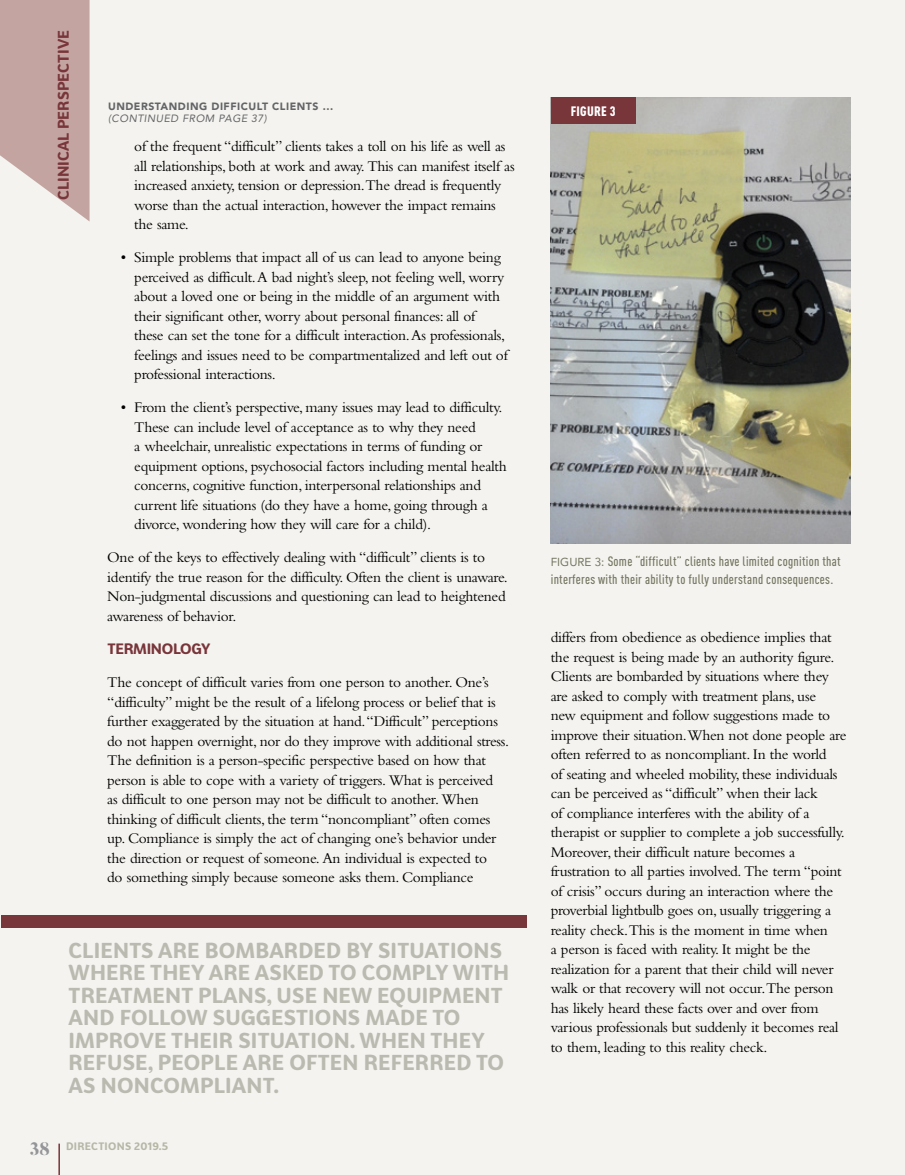
<style>
.page{position:relative;width:905px;height:1175px;background:#fff}
.page>*{position:absolute;margin:0;border:0;box-sizing:border-box;transform-origin:0 0}
.t1{font:700 21px/22.5px "Bw Surco DEMO";letter-spacing:.01em;color:#babab0}
.t2{font:15.3px/19.5px "Bembo";letter-spacing:-.02em;color:#000}
.t3{font:700 15px "Bw Surco DEMO";letter-spacing:.01em;color:#78353a}
.t4{font:700 14.7px "Bw Surco DEMO";letter-spacing:-.02em;color:#78353a}
.t5{font:500 13.5px/17.7px "DIN Cond";letter-spacing:.02em;color:#767662}
.t6{font:900 13.5px "DIN Cond";letter-spacing:.02em;color:#fff}
.t7{font:900 10.5px "Avenir LT Std";letter-spacing:.05em;color:#636466}
.t8{font:italic 10.5px "Avenir LT Std";letter-spacing:.05em;color:#636466}
.t9{font:700 10.5px "Bw Surco DEMO";letter-spacing:.03em;color:#b7b7a8}
.s1{font-family:"Butler";font-weight:800;font-size:18px;color:#939598}
.s2{font-family:"Avenir";font-weight:400;font-size:11.7px}
</style>
<div class="page">
<div style="left:0;top:0;width:904px;height:1174px;background:#f4f3ef"></div>
<svg style="left:0;top:0;width:90px;height:221px;background:#caafab"></svg>
<hr style="left:58px;top:1143px;width:2px;height:31px;background:#78353a">
<div style="left:1px;top:915px;width:525px;height:13px;background:#78353a"></div>
<img style="left:550px;top:98px;width:300px;height:445px">
<div style="left:550px;top:98px;width:85px;height:26px;background:#78353a"></div>
<p class="t3" style="left:53px;top:200px;width:172px;rotate:-90deg">CLINICAL PERSPECTIVE</p>
<p class="t7" style="left:108px;top:100px;width:226px">UNDERSTANDING DIFFICULT CLIENTS ...</p>
<p class="t8" style="left:108px;top:112px;width:160px">(CONTINUED FROM PAGE 37)</p>
<p class="t2" style="left:134px;top:136px;width:382px">of the frequent “difficult” clients takes a toll on his life as well as all relationships, both at work and away. This can manifest itself as increased anxiety, tension or depression.The dread is frequently worse than the actual interaction, however the impact remains the same.</p>
<p class="t2" style="left:134px;top:247px;width:375px;text-indent:-13px">• Simple problems that impact all of us can lead to anyone being perceived as difficult. A bad night’s sleep, not feeling well, worry about a loved one or being in the middle of an argument with their significant other, worry about personal finances: all of these can set the tone for a difficult interaction. As professionals, feelings and issues need to be compartmentalized and left out of professional interactions.</p>
<p class="t2" style="left:134px;top:397px;width:374px;text-indent:-13px">• From the client’s perspective, many issues may lead to difficulty.<br>These can include level of acceptance as to why they need<br>a wheelchair, unrealistic expectations in terms of funding or equipment options, psychosocial factors including mental health concerns, cognitive function, interpersonal relationships and current life situations (do they have a home, going through a divorce, wondering how they will care for a child).</p>
<p class="t2" style="left:107px;top:547px;width:402px">One of the keys to effectively dealing with “difficult” clients is to identify the true reason for the difficulty. Often the client is unaware.<br>Non-judgmental discussions and questioning can lead to heightened awareness of behavior.</p>
<p class="t4" style="left:107px;top:638px;width:105px">TERMINOLOGY</p>
<p class="t2" style="left:107px;top:672px;width:403px">The concept of difficult varies from one person to another. One’s “difficulty” might be the result of a lifelong process or belief that is further exaggerated by the situation at hand. “Difficult” perceptions do not happen overnight, nor do they improve with additional stress.<br>The definition is a person-specific perspective based on how that person is able to cope with a variety of triggers. What is perceived<br>as difficult to one person may not be difficult to another. When thinking of difficult clients, the term “noncompliant” often comes up. Compliance is simply the act of changing one’s behavior under the direction or request of someone. An individual is expected to<br>do something simply because someone asks them. Compliance</p>
<h1 class="t1" style="left:69px;top:938px;width:442px">CLIENTS ARE BOMBARDED BY SITUATIONS<br>WHERE THEY ARE ASKED TO COMPLY WITH<br>TREATMENT PLANS, USE NEW EQUIPMENT<br>AND FOLLOW SUGGESTIONS MADE TO<br>IMPROVE THEIR SITUATION. WHEN THEY<br>REFUSE, PEOPLE ARE OFTEN REFERRED TO<br>AS NONCOMPLIANT.</h1>
<p class="t9" style="left:30px;top:1138px;width:140px"><span class="s1">38</span> DIRECTIONS 2019.5</p>
<p class="t6" style="left:571px;top:103px;width:46px">FIGURE 3</p>
<p class="t5" style="left:550px;top:552px;width:291px"><span class="s2">FIGURE 3:</span> Some “difficult” clients have limited cognition that interferes with their ability to fully understand consequences.</p>
<p class="t2" style="left:550px;top:627px;width:297px">differs from obedience as obedience implies that the request is being made by an authority figure.<br>Clients are bombarded by situations where they are asked to comply with treatment plans, use<br>new equipment and follow suggestions made to improve their situation.When not done people are often referred to as noncompliant. In the world<br>of seating and wheeled mobility, these individuals can be perceived as “difficult” when their lack<br>of compliance interferes with the ability of a therapist or supplier to complete a job successfully.<br>Moreover, their difficult nature becomes a frustration to all parties involved. The term “point of crisis” occurs during an interaction where the proverbial lightbulb goes on, usually triggering a reality check.This is the moment in time when<br>a person is faced with reality. It might be the realization for a parent that their child will never walk or that recovery will not occur.The person has likely heard these facts over and over from various professionals but suddenly it becomes real to them, leading to this reality check.</p>
</div>
